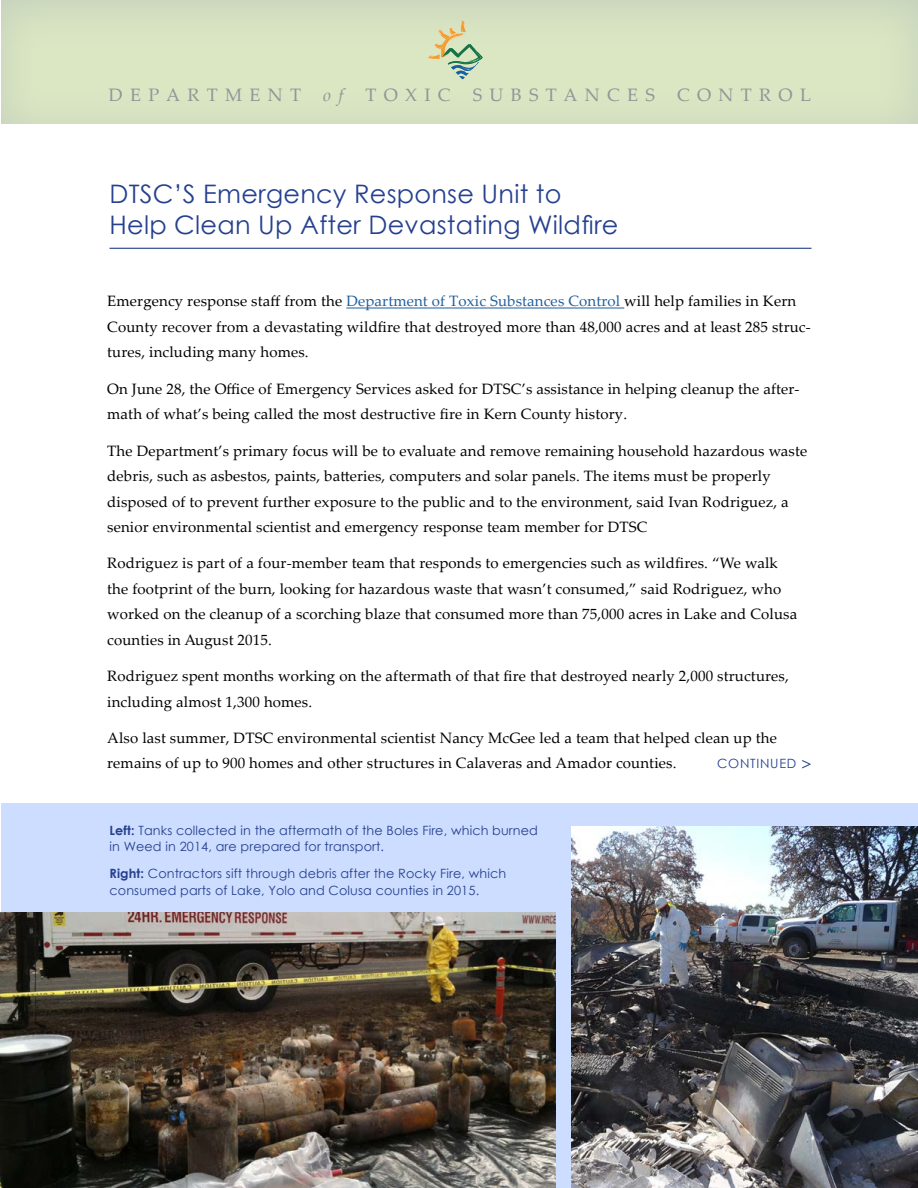
<style>
.page{position:relative;width:918px;height:1188px;background:#fff}
.page>*{position:absolute;margin:0;border:0;box-sizing:border-box;transform-origin:0 0}
.t1{font:25.5px/31.5px "Century Gothic";letter-spacing:.01em;color:#25408f}
.t2{font:18px "Palatino Linotype";color:#939598}
.t3{font:15px/25.5px "Palatino Linotype";letter-spacing:.01em;color:#000}
.t4{font:12.75px/16.5px "Century Gothic";letter-spacing:.01em;color:#25408f}
.t5{font:12.75px "Century Gothic";letter-spacing:.06em;color:#25408f}
.s1{font-style:italic}
.s2{color:#215e9e}
.s3{font-size:16.5px}
.s4{font-weight:700}
</style>
<div class="page">
<div style="left:0;top:0;width:918px;height:125px;background:#d9e4c2"></div>
<svg style="left:428px;top:20px;width:54px;height:60px"></svg>
<div style="left:2px;top:804px;width:916px;height:384px;background:#cdddff"></div>
<hr style="left:110px;top:248px;width:702px;height:1px;background:#25408f">
<hr style="left:346px;top:308px;width:278px;height:1px;background:#215e9e">
<img style="left:572px;top:826px;width:346px;height:362px">
<img style="left:0;top:912px;width:555px;height:276px">
<p class="t2" style="left:109px;top:82px;width:704px">D E P A R T M E N T <span class="s1">o f</span> T O X I C S U B S T A N C E S C O N T R O L</p>
<h1 class="t1" style="left:110px;top:177px;width:511px">DTSC’S Emergency Response Unit to<br>Help Clean Up After Devastating Wildfire</h1>
<p class="t3" style="left:107px;top:288px;width:705px">Emergency response staff from the <span class="s2">Department of Toxic Substances Control</span> will help families in Kern<br>County recover from a devastating wildfire that destroyed more than 48,000 acres and at least 285 struc&shy;tures, including many homes.</p>
<p class="t3" style="left:107px;top:375px;width:694px">On June 28, the Office of Emergency Services asked for DTSC’s assistance in helping cleanup the after&shy;math of what’s being called the most destructive fire in Kern County history.</p>
<p class="t3" style="left:107px;top:437px;width:702px">The Department’s primary focus will be to evaluate and remove remaining household hazardous waste debris, such as asbestos, paints, batteries, computers and solar panels. The items must be properly disposed of to prevent further exposure to the public and to the environment, said Ivan Rodriguez, a senior environmental scientist and emergency response team member for DTSC</p>
<p class="t3" style="left:107px;top:550px;width:691px">Rodriguez is part of a four-member team that responds to emergencies such as wildfires. “We walk the footprint of the burn, looking for hazardous waste that wasn’t consumed,” said Rodriguez, who worked on the cleanup of a scorching blaze that consumed more than 75,000 acres in Lake and Colusa counties in August 2015.</p>
<p class="t3" style="left:107px;top:663px;width:683px">Rodriguez spent months working on the aftermath of that fire that destroyed nearly 2,000 structures, including almost 1,300 homes.</p>
<p class="t3" style="left:107px;top:725px;width:671px">Also last summer, DTSC environmental scientist Nancy McGee led a team that helped clean up the remains of up to 900 homes and other structures in Calaveras and Amador counties.</p>
<p class="t5" style="left:717px;top:755px;width:96px">CONTINUED <span class="s3">&gt;</span></p>
<p class="t4" style="left:110px;top:821px;width:430px"><span class="s4">Left:</span> Tanks collected in the aftermath of the Boles Fire, which burned in Weed in 2014, are prepared for transport.</p>
<p class="t4" style="left:110px;top:865px;width:398px"><span class="s4">Right:</span> Contractors sift through debris after the Rocky Fire, which consumed parts of Lake, Yolo and Colusa counties in 2015.</p>
</div>
